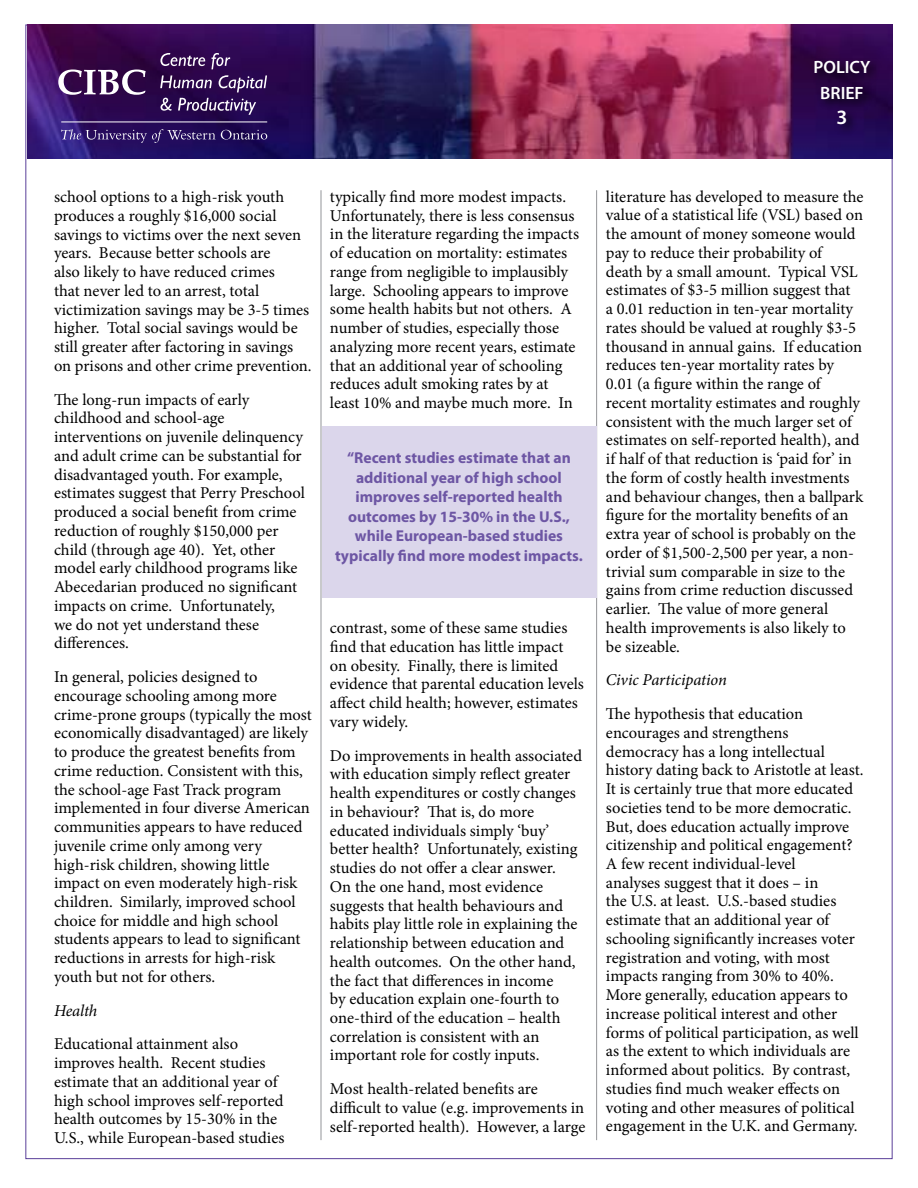
<style>
.page{position:relative;width:918px;height:1188px;background:#fff}
.page>*{position:absolute;margin:0;border:0;box-sizing:border-box;transform-origin:0 0}
.t1{font:600 20.4px "Myriad Pro";color:#fff}
.t2{font:600 17.85px/25.5px "Myriad Pro";color:#fff;text-align:center}
.t3{font:16.5px/18.8px "Minion Pro";color:#000}
.t4{font:italic 16.5px "Minion Pro";letter-spacing:-.01em;color:#000}
.t5{font:700 15.75px/19.5px "Myriad Pro";color:#6d56a4;text-align:center}
</style>
<div class="page">
<img style="left:27px;top:25px;width:866px;height:134px">
<div style="left:810px;top:58px;width:72px;height:78px;background:#000;opacity:.75"></div>
<svg style="left:160px;top:53px;width:45px;height:13px"></svg>
<svg style="left:211px;top:53px;width:19px;height:16px"></svg>
<svg style="left:160px;top:75px;width:52px;height:13px"></svg>
<svg style="left:219px;top:75px;width:48px;height:17px"></svg>
<svg style="left:161px;top:98px;width:11px;height:13px"></svg>
<svg style="left:178px;top:98px;width:78px;height:17px"></svg>
<svg style="left:58px;top:70px;width:88px;height:25px"></svg>
<svg style="left:61px;top:129px;width:206px;height:14px;background:#412d74"></svg>
<hr style="left:61px;top:122px;width:206px;height:1px;background:#fff">
<hr style="left:321px;top:190px;width:1px;height:950px;background:#939598">
<hr style="left:596px;top:190px;width:1px;height:950px;background:#939598">
<div style="left:322px;top:426px;width:275px;height:171px;background:#dbd6eb"></div>
<p class="t2" style="left:814px;top:54px;width:58px">POLICY<br>BRIEF</p>
<p class="t1" style="left:837px;top:104px;width:12px">3</p>
<p class="t3" style="left:54px;top:188px;width:259px">school options to a high-risk youth produces a roughly $16,000 social savings to victims over the next seven years. Because better schools are<br>also likely to have reduced crimes<br>that never led to an arrest, total victimization savings may be 3-5 times higher. Total social savings would be still greater after factoring in savings on prisons and other crime prevention.</p>
<p class="t3" style="left:54px;top:390px;width:252px">The long-run impacts of early childhood and school-age interventions on juvenile delinquency and adult crime can be substantial for disadvantaged youth. For example, estimates suggest that Perry Preschool produced a social benefit from crime reduction of roughly $150,000 per child (through age 40). Yet, other model early childhood programs like Abecedarian produced no significant impacts on crime. Unfortunately,<br>we do not yet understand these differences.</p>
<p class="t3" style="left:54px;top:668px;width:259px">In general, policies designed to encourage schooling among more crime-prone groups (typically the most economically disadvantaged) are likely to produce the greatest benefits from crime reduction. Consistent with this, the school-age Fast Track program implemented in four diverse American communities appears to have reduced juvenile crime only among very high-risk children, showing little impact on even moderately high-risk children. Similarly, improved school choice for middle and high school students appears to lead to significant reductions in arrests for high-risk youth but not for others.</p>
<p class="t4" style="left:54px;top:999px;width:45px">Health</p>
<p class="t3" style="left:54px;top:1035px;width:232px">Educational attainment also improves health. Recent studies estimate that an additional year of high school improves self-reported health outcomes by 15-30% in the U.S., while European-based studies</p>
<p class="t3" style="left:330px;top:187px;width:251px">typically find more modest impacts.<br>Unfortunately, there is less consensus in the literature regarding the impacts of education on mortality: estimates range from negligible to implausibly large. Schooling appears to improve some health habits but not others. A number of studies, especially those analyzing more recent years, estimate that an additional year of schooling reduces adult smoking rates by at least 10% and maybe much more. In</p>
<p class="t5" style="left:335px;top:448px;width:249px">“Recent studies estimate that an additional year of high school improves self-reported health outcomes by 15-30% in the U.S., while European-based studies typically find more modest impacts.</p>
<p class="t3" style="left:330px;top:619px;width:255px">contrast, some of these same studies find that education has little impact on obesity. Finally, there is limited evidence that parental education levels affect child health; however, estimates vary widely.</p>
<p class="t3" style="left:330px;top:746px;width:254px">Do improvements in health associated with education simply reflect greater health expenditures or costly changes in behaviour? That is, do more educated individuals simply ‘buy’ better health? Unfortunately, existing studies do not offer a clear answer.<br>On the one hand, most evidence suggests that health behaviours and habits play little role in explaining the relationship between education and health outcomes. On the other hand, the fact that differences in income<br>by education explain one-fourth to one-third of the education – health correlation is consistent with an important role for costly inputs.</p>
<p class="t3" style="left:330px;top:1080px;width:257px">Most health-related benefits are difficult to value (e.g. improvements in self-reported health). However, a large</p>
<p class="t3" style="left:606px;top:187px;width:259px">literature has developed to measure the value of a statistical life (VSL) based on the amount of money someone would pay to reduce their probability of<br>death by a small amount. Typical VSL estimates of $3-5 million suggest that<br>a 0.01 reduction in ten-year mortality rates should be valued at roughly $3-5 thousand in annual gains. If education reduces ten-year mortality rates by 0.01 (a figure within the range of recent mortality estimates and roughly consistent with the much larger set of estimates on self-reported health), and if half of that reduction is ‘paid for’ in the form of costly health investments and behaviour changes, then a ballpark figure for the mortality benefits of an extra year of school is probably on the order of $1,500-2,500 per year, a non&shy;trivial sum comparable in size to the gains from crime reduction discussed earlier. The value of more general health improvements is also likely to be sizeable.</p>
<p class="t4" style="left:606px;top:669px;width:122px">Civic Participation</p>
<p class="t3" style="left:606px;top:704px;width:259px">The hypothesis that education encourages and strengthens democracy has a long intellectual history dating back to Aristotle at least.<br>It is certainly true that more educated societies tend to be more democratic.<br>But, does education actually improve citizenship and political engagement?<br>A few recent individual-level<br>analyses suggest that it does – in<br>the U.S. at least. U.S.-based studies estimate that an additional year of schooling significantly increases voter registration and voting, with most impacts ranging from 30% to 40%.<br>More generally, education appears to increase political interest and other forms of political participation, as well as the extent to which individuals are informed about politics. By contrast, studies find much weaker effects on voting and other measures of political engagement in the U.K. and Germany.</p>
</div>
